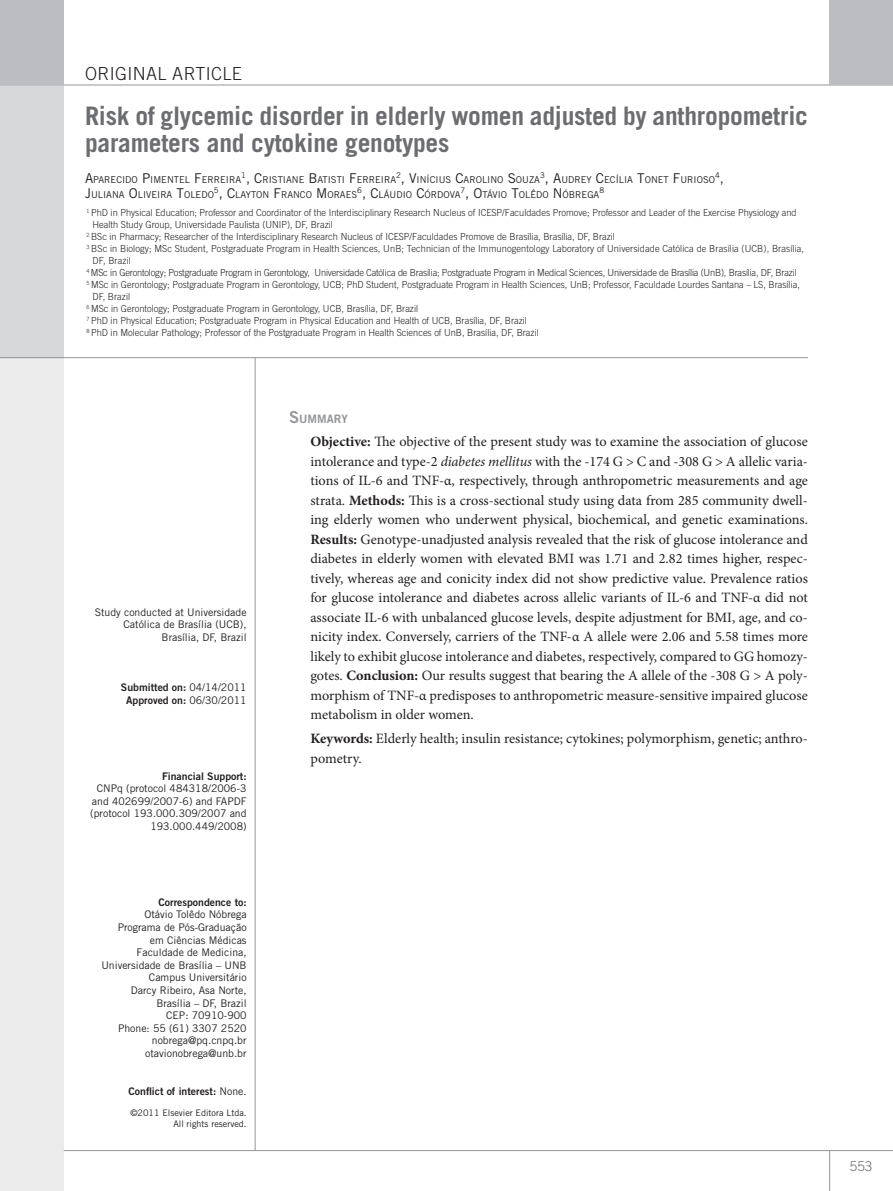
<style>
.page{position:relative;width:893px;height:1191px;background:#fff}
.page>*{position:absolute;margin:0;border:0;box-sizing:border-box;transform-origin:0 0}
._01_Titulo_Artigo_EN{font:700 25.5px/27px "Trade Gothic LT Std";letter-spacing:-.01em;color:#6c6d70}
.t1{font:300 18px "Trade Gothic LT Std";letter-spacing:.02em;color:#231f20}
._08_Texto_Resumo_EN{font:14.25px/19.5px "Minion Pro";color:#231f20;text-align:justify}
.t2{font:300 13.5px "Trade Gothic LT Std";color:#6c6d70}
._07_Titulo_Resumo_Su{font:11.55px "Trade Gothic LT Std Bd 2";color:#939598}
._04_Lateral_EN{font:10.5px/12.6px "Trade Gothic LT Std";color:#231f20;text-align:right}
._04_Lateral_EN-2{font:10.5px "Trade Gothic LT Std Bd 2";color:#231f20}
._03_Titulacao_EN{font:300 9.75px/12px "Trade Gothic LT Std";color:#231f20;scale:.95 1}
._03_Titulacao_EN-2{font:300 9.75px "Trade Gothic LT Std";letter-spacing:-.02em;color:#231f20;scale:.95 1}
._02_Autores{font:9.45px "Trade Gothic LT Std";color:#231f20}
.t3{font:9px "Trade Gothic LT Std";color:#231f20}
._02_Autores-2{font:7.8px "Trade Gothic LT Std";color:#231f20}
.s1{font-size:13.5px}
.s2{font-family:"Trade Gothic LT Std"}
.s3{font-size:16.5px}
.s4{font-weight:700}
.s5{font-style:italic}
</style>
<div class="page">
<hr style="left:0;top:85px;width:893px;height:1px;background:#939598">
<div style="left:829px;top:0;width:64px;height:85px;background:#bcbdc0"></div>
<div style="left:0;top:0;width:64px;height:85px;background:#bcbdc0"></div>
<hr style="left:64px;top:1150px;width:829px;height:1px;background:#939598">
<hr style="left:829px;top:1150px;width:1px;height:41px;background:#939598">
<div style="left:0;top:357px;width:64px;height:834px;background:#ebebec"></div>
<div style="left:0;top:85px;width:64px;height:272px;background:#d6d7d9"></div>
<hr style="left:0;top:357px;width:808px;height:1px;background:#939598">
<hr style="left:255px;top:358px;width:1px;height:792px;background:#939598">
<p class="t1" style="left:85px;top:63px;width:158px">ORIGINAL ARTICLE</p>
<p class="_01_Titulo_Artigo_EN" style="left:85px;top:102px;width:724px">Risk of glycemic disorder in elderly women adjusted by anthropometric parameters and cytokine genotypes</p>
<p class="_02_Autores" style="left:85px;top:174px;width:632px"><span class="s1">A</span>PARECIDO <span class="s1">P</span>IMENTEL <span class="s1">F</span>ERREIRA<sup>1</sup><span class="s1">, C</span>RISTIANE <span class="s1">B</span>ATISTI <span class="s1">F</span>ERREIRA<sup>2</sup><span class="s1">, V</span>INÍCIUS <span class="s1">C</span>AROLINO <span class="s1">S</span>OUZA<sup>3</sup><span class="s1">, A</span>UDREY <span class="s1">C</span>ECÍLIA <span class="s1">T</span>ONET <span class="s1">F</span>URIOSO</p>
<p class="_02_Autores-2" style="left:715px;top:171px;width:10px">4<span class="s1">,</span></p>
<p class="_02_Autores" style="left:85px;top:189px;width:371px"><span class="s1">J</span>ULIANA <span class="s1">O</span>LIVEIRA <span class="s1">T</span>OLEDO<sup>5</sup><span class="s1">, C</span>LAYTON <span class="s1">F</span>RANCO <span class="s1">M</span> ORAES<sup>6</sup><span class="s1">, C</span>LÁUDIO <span class="s1">C</span>ÓRDOVA</p>
<p class="_02_Autores" style="left:460px;top:189px;width:140px"><sup>7</sup><span class="s1">, O</span>TÁVIO <span class="s1">T</span>OLÊDO <span class="s1">N</span> ÓBREGA</p>
<p class="_02_Autores-2" style="left:599px;top:186px;width:6px">8</p>
<p class="_03_Titulacao_EN" style="left:93px;top:207px;width:743px;text-indent:-6px"><sup>1</sup> PhD in Physical Education; Professor and Coordinator of the Interdisciplinary Research Nucleus of ICESP/Faculdades Promove; Professor and Leader of the Exercise Physiology and<br>Health Study Group, Universidade Paulista (UNIP), DF, Brazil</p>
<p class="_03_Titulacao_EN" style="left:87px;top:231px;width:558px"><sup>2</sup> BSc in Pharmacy; Researcher of the Interdisciplinary Research Nucleus of ICESP/Faculdades Promove de Brasília, Brasília, DF, Brazil</p>
<p class="_03_Titulacao_EN" style="left:93px;top:243px;width:750px;text-indent:-6px"><sup>3</sup> BSc in Biology; MSc Student, Postgraduate Program in Health Sciences, UnB; Technician of the Immunogentology Laboratory of Universidade Católica de Brasília (UCB), Brasília,<br>DF, Brazil</p>
<p class="_03_Titulacao_EN-2" style="left:87px;top:267px;width:749px"><sup>4</sup> MSc in Gerontology; Postgraduate Program in Gerontology, Universidade Católica de Brasília; Postgraduate Program in Medical Sciences, Universidade de Brasília (UnB), Brasília, DF, Brazil</p>
<p class="_03_Titulacao_EN" style="left:93px;top:279px;width:746px;text-indent:-6px"><sup>5</sup> MSc in Gerontology; Postgraduate Program in Gerontology, UCB; PhD Student, Postgraduate Program in Health Sciences, UnB; Professor, Faculdade Lourdes Santana – LS, Brasília,<br>DF, Brazil</p>
<p class="_03_Titulacao_EN" style="left:87px;top:303px;width:351px"><sup>6</sup> MSc in Gerontology; Postgraduate Program in Gerontology, UCB, Brasília, DF, Brazil</p>
<p class="_03_Titulacao_EN" style="left:87px;top:315px;width:465px"><sup>7</sup> PhD in Physical Education; Postgraduate Program in Physical Education and Health of UCB, Brasília, DF, Brazil</p>
<p class="_03_Titulacao_EN" style="left:87px;top:327px;width:478px"><sup>8</sup> PhD in Molecular Pathology; Professor of the Postgraduate Program in Health Sciences of UnB, Brasília, DF, Brazil</p>
<p class="_04_Lateral_EN" style="left:95px;top:605px;width:153px">Study conducted at Universidade<br>Católica de Brasília (UCB),<br>Brasília, DF, Brazil</p>
<p class="_04_Lateral_EN-2" style="left:121px;top:681px;width:127px">Submitted on: <span class="s2">04/14/2011</span></p>
<p class="_04_Lateral_EN-2" style="left:126px;top:694px;width:122px">Approved on: <span class="s2">06/30/2011</span></p>
<p class="_04_Lateral_EN-2" style="left:162px;top:769px;width:86px">Financial Support:</p>
<p class="_04_Lateral_EN" style="left:90px;top:782px;width:158px">CNPq (protocol 484318/2006-3 and 402699/2007-6) and FAPDF (protocol 193.000.309/2007 and<br>193.000.449/2008)</p>
<p class="_04_Lateral_EN-2" style="left:159px;top:895px;width:90px">Correspondence to:</p>
<p class="_04_Lateral_EN" style="left:144px;top:908px;width:104px">Otávio Tolêdo Nóbrega</p>
<p class="_04_Lateral_EN" style="left:118px;top:920px;width:130px">Programa de Pós-Graduação</p>
<p class="_04_Lateral_EN" style="left:150px;top:933px;width:98px">em Ciências Médicas</p>
<p class="_04_Lateral_EN" style="left:101px;top:946px;width:147px">Faculdade de Medicina,<br>Universidade de Brasília – UNB</p>
<p class="_04_Lateral_EN" style="left:149px;top:971px;width:99px">Campus Universitário</p>
<p class="_04_Lateral_EN" style="left:131px;top:983px;width:117px">Darcy Ribeiro, Asa Norte,</p>
<p class="_04_Lateral_EN" style="left:156px;top:996px;width:92px">Brasília – DF, Brazil</p>
<p class="_04_Lateral_EN" style="left:166px;top:1009px;width:82px">CEP: 70910-900</p>
<p class="_04_Lateral_EN" style="left:118px;top:1021px;width:130px">Phone: 55 (61) 3307 2520</p>
<p class="_04_Lateral_EN" style="left:145px;top:1034px;width:103px">nobrega@pq.cnpq.br otavionobrega@unb.br</p>
<p class="_04_Lateral_EN-2" style="left:129px;top:1084px;width:120px">Conflict of interest: <span class="s2">None.</span></p>
<p class="t3" style="left:130px;top:1107px;width:118px">©2011 Elsevier Editora Ltda.</p>
<p class="t3" style="left:173px;top:1118px;width:75px">All rights reserved.</p>
<p class="_07_Titulo_Resumo_Su" style="left:289px;top:411px;width:60px"><span class="s3">S</span>UMMARY</p>
<p class="_08_Texto_Resumo_EN" style="left:310px;top:432px;width:499px"><span class="s4">Objective:</span> The objective of the present study was to examine the association of glucose intolerance and type-2 <span class="s5">diabetes mellitus</span> with the -174 G &gt; C and -308 G &gt; A allelic varia&shy;tions of IL-6 and TNF-α, respectively, through anthropometric measurements and age strata. <span class="s4">Methods:</span> This is a cross-sectional study using data from 285 community dwell&shy;ing elderly women who underwent physical, biochemical, and genetic examinations.<br><span class="s4">Results:</span> Genotype-unadjusted analysis revealed that the risk of glucose intolerance and diabetes in elderly women with elevated BMI was 1.71 and 2.82 times higher, respec&shy;tively, whereas age and conicity index did not show predictive value. Prevalence ratios for glucose intolerance and diabetes across allelic variants of IL-6 and TNF-α did not associate IL-6 with unbalanced glucose levels, despite adjustment for BMI, age, and co&shy;nicity index. Conversely, carriers of the TNF-α A allele were 2.06 and 5.58 times more likely to exhibit glucose intolerance and diabetes, respectively, compared to GG homozy&shy;gotes. <span class="s4">Conclusion:</span> Our results suggest that bearing the A allele of the -308 G &gt; A poly&shy;morphism of TNF-α predisposes to anthropometric measure-sensitive impaired glucose metabolism in older women.</p>
<p class="_08_Texto_Resumo_EN" style="left:310px;top:729px;width:499px"><span class="s4">Keywords:</span> Elderly health; insulin resistance; cytokines; polymorphism, genetic; anthro&shy;pometry.</p>
<p class="t2" style="left:850px;top:1158px;width:24px">553</p>
</div>
